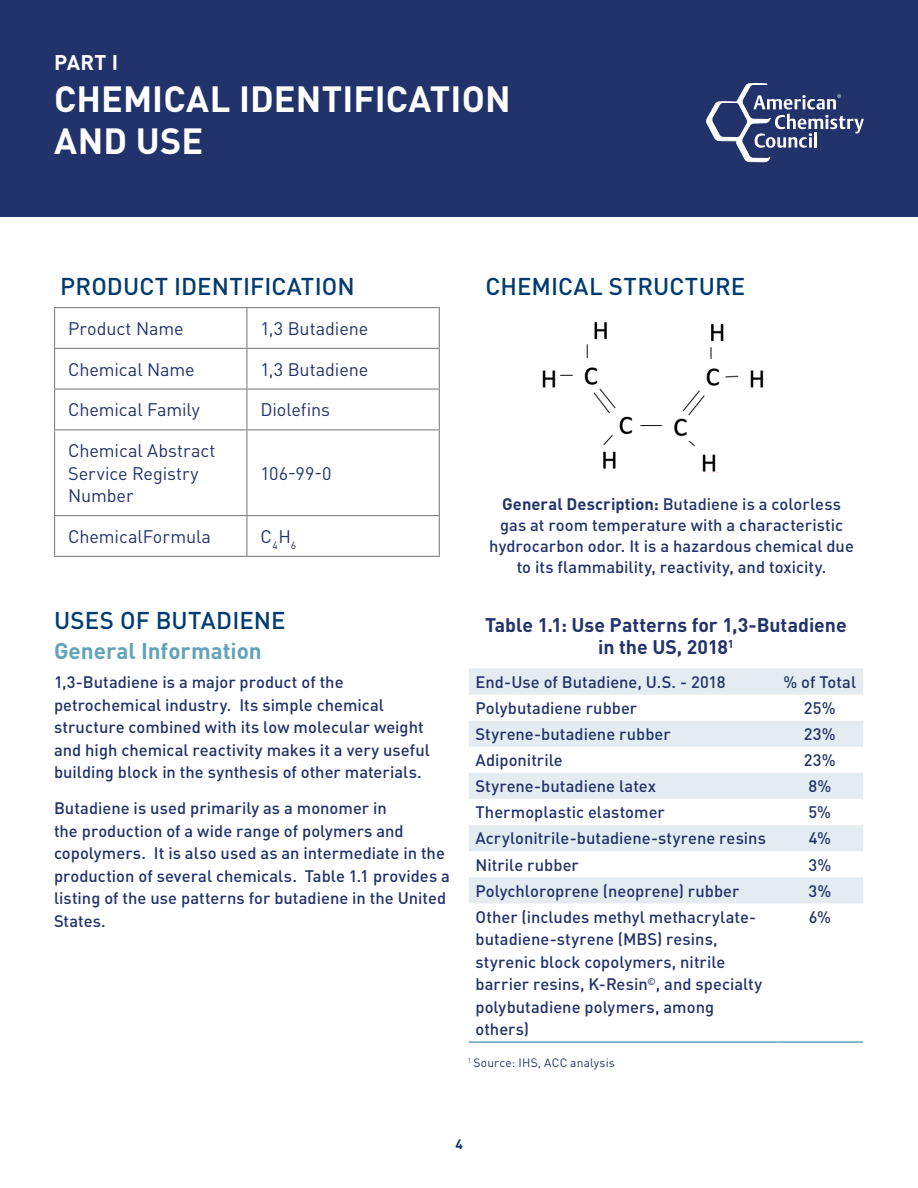
<style>
.page{position:relative;width:918px;height:1188px;background:#fff}
.page>*{position:absolute;margin:0;border:0;box-sizing:border-box;transform-origin:0 0}
.t1{font:700 36px/42px "DINOT";letter-spacing:.005em;color:#fff}
.subhead{font:500 24px "DINOT";letter-spacing:.005em;color:#003b70}
.SUBHEAD_2{font:700 22.5px "DINOT";letter-spacing:-.005em;color:#63a3b9}
.t2{font:700 21px "DINOT";color:#fff}
.TABLE_HEADER{font:700 19.5px/22.5px "DINOT";color:#22336b;text-align:center}
.text{font:18px/22.5px "DINOT";letter-spacing:-.005em;color:#22336b}
.text-2{font:500 16.5px/22.5px "DINOT";color:#22336b}
.t3{font:700 13.5px "DINOT";color:#003b70}
.FOOTNOTE{font:12px "DINOT";letter-spacing:.015em;color:#22336b}
.s1{font-weight:700}
</style>
<div class="page">
<div style="left:0;top:0;width:918px;height:217px;background:#22336b"></div>
<hr style="left:54px;top:307px;width:193px;height:1px;background:#808285">
<hr style="left:54px;top:308px;width:1px;height:40px;background:#808285">
<hr style="left:247px;top:307px;width:193px;height:1px;background:#808285">
<hr style="left:246px;top:308px;width:2px;height:40px;background:#808285">
<hr style="left:439px;top:308px;width:1px;height:40px;background:#808285">
<hr style="left:54px;top:348px;width:193px;height:1px;background:#808285">
<hr style="left:54px;top:349px;width:1px;height:40px;background:#808285">
<hr style="left:247px;top:348px;width:193px;height:1px;background:#808285">
<hr style="left:246px;top:349px;width:2px;height:40px;background:#808285">
<hr style="left:439px;top:349px;width:1px;height:40px;background:#808285">
<hr style="left:54px;top:389px;width:193px;height:1px;background:#808285">
<hr style="left:54px;top:390px;width:1px;height:39px;background:#808285">
<hr style="left:247px;top:389px;width:193px;height:1px;background:#808285">
<hr style="left:246px;top:390px;width:2px;height:39px;background:#808285">
<hr style="left:439px;top:390px;width:1px;height:39px;background:#808285">
<hr style="left:54px;top:429px;width:193px;height:1px;background:#808285">
<hr style="left:54px;top:430px;width:1px;height:85px;background:#808285">
<hr style="left:247px;top:429px;width:193px;height:1px;background:#808285">
<hr style="left:246px;top:430px;width:2px;height:85px;background:#808285">
<hr style="left:439px;top:430px;width:1px;height:85px;background:#808285">
<hr style="left:54px;top:515px;width:193px;height:1px;background:#808285">
<hr style="left:54px;top:516px;width:1px;height:40px;background:#808285">
<hr style="left:247px;top:515px;width:193px;height:1px;background:#808285">
<hr style="left:246px;top:516px;width:2px;height:40px;background:#808285">
<hr style="left:439px;top:516px;width:1px;height:40px;background:#808285">
<hr style="left:54px;top:556px;width:193px;height:1px;background:#808285">
<hr style="left:247px;top:556px;width:193px;height:1px;background:#808285">
<img style="left:542px;top:322px;width:222px;height:148px">
<svg style="left:469px;top:669px;width:394px;height:234px;fill:#e3ecf1"></svg>
<hr style="left:469px;top:1041px;width:307px;height:2px;background:#63a3b9">
<hr style="left:776px;top:1041px;width:87px;height:2px;background:#63a3b9">
<svg style="left:706px;top:83px;width:158px;height:79px"></svg>
<svg style="left:702px;top:340px;width:29px;height:10px"></svg>
<svg style="left:699px;top:387px;width:30px;height:10px"></svg>
<svg style="left:665px;top:434px;width:30px;height:10px"></svg>
<svg style="left:702px;top:470px;width:18px;height:5px"></svg>
<p class="t2" style="left:54px;top:49px;width:66px">PART I</p>
<p class="t1" style="left:54px;top:77px;width:458px">CHEMICAL IDENTIFICATION<br>AND USE</p>
<h1 class="t1" style="left:53px;top:88px;width:413px">CRIT OLTORA QUOD REIS</h1>
<p class="subhead" style="left:60px;top:271px;width:296px">PRODUCT IDENTIFICATION</p>
<p class="text" style="left:68px;top:317px;width:117px">Product Name</p>
<p class="text" style="left:260px;top:317px;width:109px">1,3 Butadiene</p>
<p class="text" style="left:68px;top:358px;width:128px">Chemical Name</p>
<p class="text" style="left:260px;top:358px;width:109px">1,3 Butadiene</p>
<p class="text" style="left:68px;top:398px;width:133px">Chemical Family</p>
<p class="text" style="left:260px;top:398px;width:71px">Diolefins</p>
<p class="text" style="left:68px;top:439px;width:149px">Chemical Abstract<br>Service Registry<br>Number</p>
<p class="text" style="left:260px;top:462px;width:73px">106-99-0</p>
<p class="text" style="left:68px;top:525px;width:145px">ChemicalFormula</p>
<p class="text" style="left:261px;top:525px;width:37px">C<sub>4</sub>H<sub>6</sub></p>
<p class="subhead" style="left:54px;top:605px;width:233px">USES OF BUTADIENE</p>
<p class="SUBHEAD_2" style="left:54px;top:636px;width:209px">General Information</p>
<p class="text-2" style="left:54px;top:671px;width:377px">1,3-Butadiene is a major product of the petrochemical industry. Its simple chemical structure combined with its low molecular weight and high chemical reactivity makes it a very useful building block in the synthesis of other materials.</p>
<p class="text-2" style="left:54px;top:797px;width:397px">Butadiene is used primarily as a monomer in<br>the production of a wide range of polymers and copolymers. It is also used as an intermediate in the production of several chemicals. Table 1.1 provides a listing of the use patterns for butadiene in the United States.</p>
<p class="subhead" style="left:485px;top:271px;width:262px">CHEMICAL STRUCTURE</p>
<p class="text-2" style="left:489px;top:493px;width:366px;line-height:21px;text-align:center"><span class="s1">General Description:</span> Butadiene is a colorless gas at room temperature with a characteristic hydrocarbon odor. It is a hazardous chemical due to its flammability, reactivity, and toxicity.</p>
<p class="TABLE_HEADER" style="left:485px;top:613px;width:363px">Table 1.1: Use Patterns for 1,3-Butadiene in the US, 2018<sup>1</sup></p>
<p class="text-2" style="left:476px;top:670px;width:251px">End-Use of Butadiene, U.S. - 2018</p>
<p class="text-2" style="left:783px;top:670px;width:74px">% of Total</p>
<p class="text-2" style="left:476px;top:696px;width:163px">Polybutadiene rubber</p>
<p class="text-2" style="left:804px;top:696px;width:33px">25%</p>
<p class="text-2" style="left:476px;top:722px;width:197px">Styrene-butadiene rubber</p>
<p class="text-2" style="left:804px;top:722px;width:33px">23%</p>
<p class="text-2" style="left:476px;top:749px;width:89px">Adiponitrile</p>
<p class="text-2" style="left:804px;top:749px;width:33px">23%</p>
<p class="text-2" style="left:476px;top:775px;width:182px">Styrene-butadiene latex</p>
<p class="text-2" style="left:808px;top:775px;width:24px">8%</p>
<p class="text-2" style="left:476px;top:801px;width:191px">Thermoplastic elastomer</p>
<p class="text-2" style="left:808px;top:801px;width:24px">5%</p>
<p class="text-2" style="left:476px;top:827px;width:292px">Acrylonitrile-butadiene-styrene resins</p>
<p class="text-2" style="left:809px;top:827px;width:24px">4%</p>
<p class="text-2" style="left:476px;top:853px;width:105px">Nitrile rubber</p>
<p class="text-2" style="left:808px;top:853px;width:24px">3%</p>
<p class="text-2" style="left:476px;top:879px;width:265px">Polychloroprene (neoprene) rubber</p>
<p class="text-2" style="left:808px;top:879px;width:24px">3%</p>
<p class="text-2" style="left:476px;top:905px;width:288px">Other (includes methyl methacrylate&shy;butadiene-styrene (MBS) resins, styrenic block copolymers, nitrile barrier resins, K-Resin<sup>©</sup>, and specialty polybutadiene polymers, among others)</p>
<p class="text-2" style="left:809px;top:905px;width:24px">6%</p>
<p class="FOOTNOTE" style="left:468px;top:1055px;width:148px"><sup>1</sup> Source: IHS, ACC analysis</p>
<p class="t3" style="left:455px;top:1135px;width:9px">4</p>
</div>
